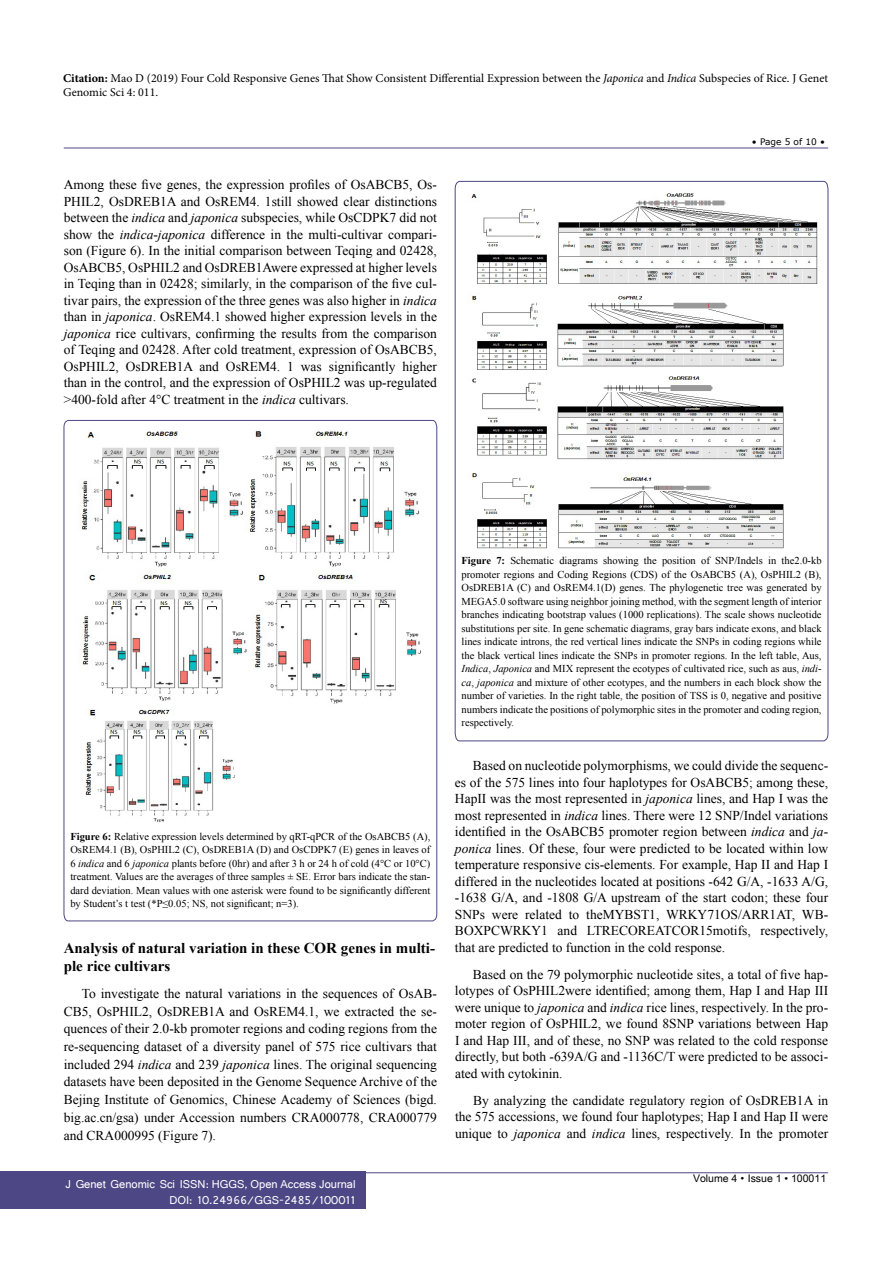
<style>
.page{position:relative;width:893px;height:1263px;background:#fff}
.page>*{position:absolute;margin:0;border:0;box-sizing:border-box;transform-origin:0 0}
.t1{font:700 15px/18px "Times New Roman";color:#000}
.t2{font:13.5px/16.5px "Times New Roman";color:#000;text-align:justify}
.t3{font:12px/13.5px "Minion Pro";color:#000}
.t4{font:12px/16.5px "Shruti";color:#fff;text-align:right}
.t5{font:10.5px/13.5px "Times New Roman";color:#000;text-align:justify}
.t6{font:10.5px "Arial Unicode MS";color:#000}
.t7{font:9px "MS Reference Sans Serif";color:#000}
.s1{font-weight:700}
.s2{font-style:italic}
.s3{font-family:"Batang"}
</style>
<div class="page">
<hr style="left:64px;top:148px;width:764px;height:1px;background:#4d4785">
<hr style="left:64px;top:1172px;width:764px;height:1px;background:#4d4785">
<div style="left:0;top:1171px;width:365px;height:38px;background:#4d4785"></div>
<svg style="left:64px;top:420px;width:373px;height:501px"></svg>
<img style="left:78px;top:430px;width:350px;height:395px">
<svg style="left:455px;top:181px;width:373px;height:560px"></svg>
<img style="left:466px;top:190px;width:351px;height:360px">
<p class="t3" style="left:63px;top:72px;width:767px"><span class="s1">Citation:</span> Mao D (2019) Four Cold Responsive Genes That Show Consistent Differential Expression between the <span class="s2">Japonica</span> and <span class="s2">Indica</span> Subspecies of Rice. J Genet<br>Genomic Sci 4: 011.</p>
<p class="t2" style="left:64px;top:176px;width:375px">Among these five genes, the expression profiles of OsABCB5, Os-PHIL2, OsDREB1A and OsREM4. 1still showed clear distinctions between the <span class="s2">indica</span> and <span class="s2">japonica</span> subspecies, while OsCDPK7 did not show the <span class="s2">indica</span>-<span class="s2">japonica</span> difference in the multi-cultivar compari&shy;son (Figure 6). In the initial comparison between Teqing and 02428, OsABCB5, OsPHIL2 and OsDREB1Awere expressed at higher levels in Teqing than in 02428; similarly, in the comparison of the five cul&shy;tivar pairs, the expression of the three genes was also higher in <span class="s2">indica </span>than in <span class="s2">japonica</span>. OsREM4.1 showed higher expression levels in the <span class="s2">japonica</span> rice cultivars, confirming the results from the comparison of Teqing and 02428. After cold treatment, expression of OsABCB5, OsPHIL2, OsDREB1A and OsREM4. 1 was significantly higher than in the control, and the expression of OsPHIL2 was up-regulated &gt;400-fold after 4°C treatment in the <span class="s2">indica</span> cultivars.</p>
<p class="t7" style="left:752px;top:136px;width:75px">• Page 5 of 10 •</p>
<p class="t5" style="left:70px;top:829px;width:362px"><span class="s1">Figure 6:</span> Relative expression levels determined by qRT-qPCR of the OsABCB5 (A), OsREM4.1 (B), OsPHIL2 (C), OsDREB1A (D) and OsCDPK7 (E) genes in leaves of 6 <span class="s2">indica</span> and 6 <span class="s2">japonica</span> plants before (0hr) and after 3 h or 24 h of cold (4°C or 10°C) treatment. Values are the averages of three samples ± SE. Error bars indicate the stan&shy;dard deviation. Mean values with one asterisk were found to be significantly different by Student’s t test (*P≤0.05; NS, not significant; n=3).</p>
<p class="t1" style="left:64px;top:938px;width:373px">Analysis of natural variation in these COR genes in multi&shy;ple rice cultivars</p>
<p class="t2" style="left:64px;top:984px;width:375px;line-height:17.7px;text-indent:18px">To investigate the natural variations in the sequences of OsAB-CB5, OsPHIL2, OsDREB1A and OsREM4.1, we extracted the se&shy;quences of their 2.0-kb promoter regions and coding regions from the re-sequencing dataset of a diversity panel of 575 rice cultivars that included 294 <span class="s2">indica</span> and 239 <span class="s2">japonica</span> lines. The original sequencing datasets have been deposited in the Genome Sequence Archive of the Bejing Institute of Genomics, Chinese Academy of Sciences (bigd. big.ac.cn/gsa) under Accession numbers CRA000778, CRA000779 and CRA000995 (Figure 7).</p>
<p class="t4" style="left:65px;top:1175px;width:292px">J Genet Genomic Sci ISSN: HGGS, Open Access Journal<br>DOI: 10.24966/GGS-2485/100011</p>
<p class="t5" style="left:462px;top:554px;width:362px"><span class="s1">Figure 7:</span> Schematic diagrams showing the position of SNP/Indels in the2.0-kb promoter regions and Coding Regions (CDS) of the OsABCB5 (A), OsPHIL2 (B), OsDREB1A (C) and OsREM4.1(D) genes. The phylogenetic tree was generated by MEGA5.0 software using neighbor joining method, with the segment length of interior branches indicating bootstrap values (1000 replications). The scale shows nucleotide substitutions per site. In gene schematic diagrams, gray bars indicate exons, and black lines indicate introns, the red vertical lines indicate the SNPs in coding regions while the black vertical lines indicate the SNPs in promoter regions. In the left table, Aus, <span class="s2">Indica</span>, <span class="s2">Japonica</span> and MIX represent the ecotypes of cultivated rice, such as aus, <span class="s2">indi&shy;ca</span>, <span class="s2">japonica</span> and mixture of other ecotypes, and the numbers in each block show the number of varieties. In the right table, the position of TSS is 0, negative and positive numbers indicate the positions of polymorphic sites in the promoter and coding region, respectively.</p>
<p class="t2" style="left:455px;top:757px;width:375px;text-indent:18px">Based on nucleotide polymorphisms, we could divide the sequenc&shy;es of the 575 lines into four haplotypes for OsABCB5; among these, HapII was the most represented in <span class="s2">japonica</span> lines, and Hap I was the most represented in <span class="s2">indica</span> lines. There were 12 SNP/Indel variations identified in the OsABCB5 promoter region between <span class="s2">indica</span> and <span class="s2">ja&shy;ponica</span> lines. Of these, four were predicted to be located within low temperature responsive cis-elements. For example, Hap II and Hap I differed in the nucleotides located at positions -642 G/A, -1633 A/G, -1638 G/A, and -1808 G/A upstream of the start codon; these four SNPs were related to theMYBST1, WRKY71OS/ARR1AT, WB-BOXPCWRKY1 and LTRECOREATCOR15motifs, respectively, that are predicted to function in the cold response.</p>
<p class="t2" style="left:455px;top:966px;width:375px;text-indent:18px">Based on the 79 polymorphic nucleotide sites, a total of five hap&shy;lotypes of OsPHIL2were identified; among them, Hap I and Hap III were unique to <span class="s2">japonica</span> and <span class="s2">indica</span> rice lines, respectively. In the pro&shy;moter region of OsPHIL2, we found 8SNP variations between Hap I and Hap III, and of these, no SNP was related to the cold response directly, but both -639A/G and -1136C/T were predicted to be associ&shy;ated with cytokinin.</p>
<p class="t2" style="left:455px;top:1092px;width:375px;text-indent:18px">By analyzing the candidate regulatory region of OsDREB1A in the 575 accessions, we found four haplotypes; Hap I and Hap II were unique to <span class="s2">japonica</span> and <span class="s2">indica</span> lines, respectively. In the promoter</p>
<p class="t6" style="left:693px;top:1170px;width:135px">Volume 4 <span class="s3">•</span> Issue 1 • 100011</p>
</div>
